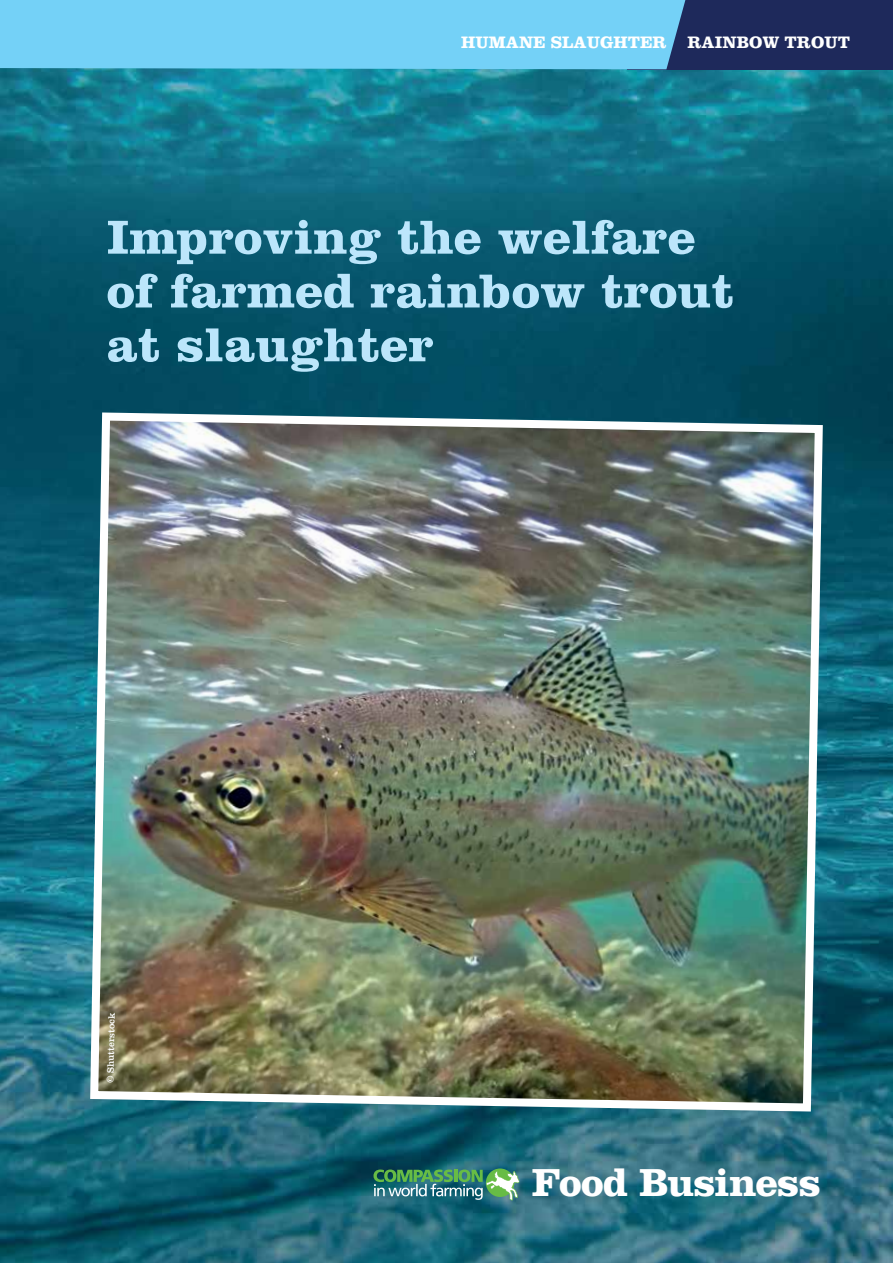
<style>
.page{position:relative;width:893px;height:1263px;background:#fff}
.page>*{position:absolute;margin:0;border:0;box-sizing:border-box;transform-origin:0 0}
.t1{font:700 49.5px/53.8px "Clarendon LT Std";color:#bce6fb}
.t2{font:700 40.5px "Clarendon LT Std";letter-spacing:-.025em;color:#fff}
.t3{font:700 17.25px "Clarendon LT Std";color:#fff}
.t4{font:9.75px "Clarendon LT Std";color:#fff}
</style>
<div class="page">
<img style="left:0;top:69px;width:893px;height:1194px">
<div style="left:627px;top:0;width:266px;height:69px;background:#1e295b"></div>
<div style="left:0;top:0;width:685px;height:69px;background:#74d1f7"></div>
<svg style="left:373px;top:1169px;width:147px;height:38px;background:#488b7c"></svg>
<img style="left:86px;top:408px;width:741px;height:707px">
<p class="t3" style="left:461px;top:31px;width:390px">HUMANE SLAUGHTER RAINBOW TROUT</p>
<p class="t1" style="left:107px;top:210px;width:629px">Improving the welfare of farmed rainbow trout at slaughter</p>
<p class="t4" style="left:105px;top:1083px;width:72px;rotate:-89deg">© Shutterstock</p>
<p class="t2" style="left:532px;top:1158px;width:291px">Food Business</p>
</div>
